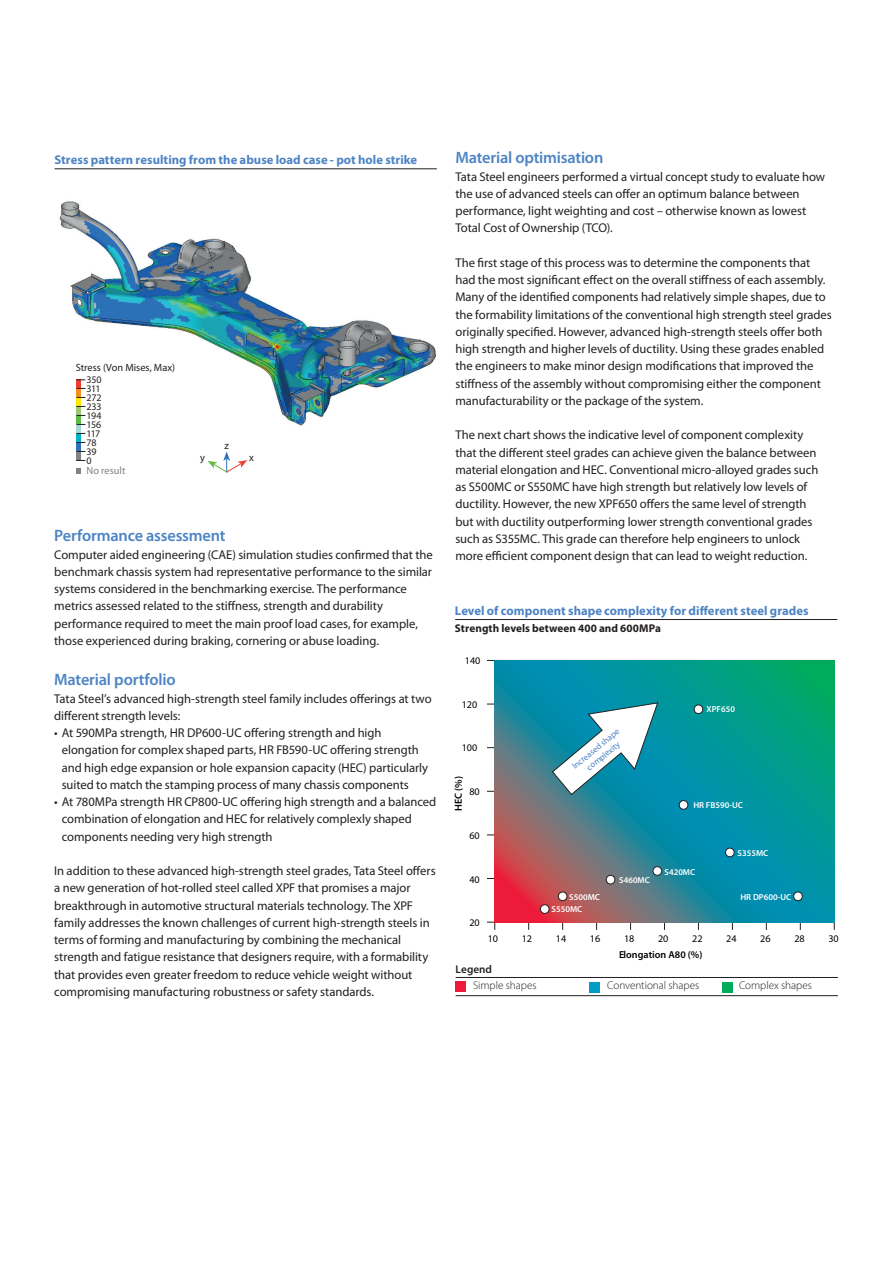
<style>
.page{position:relative;width:893px;height:1263px;background:#fff}
.page>*{position:absolute;margin:0;border:0;box-sizing:border-box;transform-origin:0 0}
.Heading_4{font:600 16.5px "Myriad Pro";letter-spacing:-.015em;color:#4d84c4}
.Body_copy{font:12.75px/17.2px "Myriad Pro";letter-spacing:-.005em;color:#231f20}
.Titel_tabel{font:700 12.75px "Myriad Pro";color:#4d84c4}
.Legenda_tekst{font:300 11.25px "Myriad Pro";letter-spacing:-.005em;color:#231f20}
.Ondertitel_tabel_gra{font:700 11.25px "Myriad Pro";letter-spacing:.01em;color:#231f20}
.Body_copy-2{font:600 11.25px "Myriad Pro";letter-spacing:.005em;color:#231f20}
.Toelichting_plaatjes{font:10.5px "Myriad Pro";color:#231f20}
.Toelichting_plaatjes-2{font:10.5px "Myriad Pro";color:#808285}
.t1{font:10.2px "Myriad Pro";color:#000001}
.t2{font:600 10.2px "Myriad Pro";color:#000001}
.Toelichting_plaatjes-3{font:10.05px "Myriad Pro";letter-spacing:-.02em;color:#231f20}
.t3{font:600 8.7px/12.5px "Myriad Pro";color:#fff}
.t4{font:8.7px/10.5px "Myriad Pro";color:#4d84c4;text-align:center}
</style>
<div class="page">
<img style="left:59px;top:201px;width:377px;height:233px">
<div style="left:76px;top:380px;width:5px;height:9px;background:#ee3e34"></div>
<div style="left:76px;top:389px;width:5px;height:9px;background:#f68e1e"></div>
<div style="left:76px;top:434px;width:5px;height:9px;background:#00b5cb"></div>
<div style="left:76px;top:398px;width:5px;height:9px;background:#ffe901"></div>
<div style="left:76px;top:407px;width:5px;height:9px;background:#99ca6d"></div>
<div style="left:76px;top:416px;width:5px;height:9px;background:#5dbb46"></div>
<div style="left:76px;top:443px;width:5px;height:9px;background:#2e71b9"></div>
<div style="left:76px;top:425px;width:5px;height:9px;background:#a5dad4"></div>
<div style="left:76px;top:452px;width:5px;height:9px;background:#808285"></div>
<svg style="left:76px;top:468px;width:5px;height:6px"></svg>
<svg style="left:207px;top:451px;width:40px;height:22px"></svg>
<hr style="left:55px;top:168px;width:382px;height:1px;background:#231f20">
<hr style="left:494px;top:660px;width:1px;height:245px;background:#231f20">
<svg style="left:487px;top:922px;width:8px;height:8px"></svg>
<svg style="left:495px;top:660px;width:339px;height:262px;background:#28888e"></svg>
<div style="left:679px;top:800px;width:9px;height:9px;background:#fff;border-radius:50%"></div>
<div style="left:679px;top:800px;width:9px;height:9px;border:1px solid #231f20;border-radius:50%"></div>
<div style="left:694px;top:705px;width:9px;height:9px;background:#fff;border-radius:50%"></div>
<div style="left:694px;top:705px;width:9px;height:9px;border:1px solid #231f20;border-radius:50%"></div>
<div style="left:540px;top:905px;width:9px;height:8px;background:#fff;border-radius:50%"></div>
<div style="left:540px;top:904px;width:9px;height:10px;border:1px solid #231f20;border-radius:50%"></div>
<div style="left:558px;top:892px;width:9px;height:9px;background:#fff;border-radius:50%"></div>
<div style="left:558px;top:892px;width:9px;height:9px;border:1px solid #231f20;border-radius:50%"></div>
<div style="left:606px;top:875px;width:9px;height:9px;background:#fff;border-radius:50%"></div>
<div style="left:606px;top:875px;width:9px;height:9px;border:1px solid #231f20;border-radius:50%"></div>
<div style="left:653px;top:867px;width:9px;height:8px;background:#fff;border-radius:50%"></div>
<div style="left:653px;top:866px;width:9px;height:9px;border:1px solid #231f20;border-radius:50%"></div>
<div style="left:725px;top:848px;width:9px;height:9px;background:#fff;border-radius:50%"></div>
<div style="left:725px;top:848px;width:9px;height:9px;border:1px solid #231f20;border-radius:50%"></div>
<div style="left:794px;top:892px;width:8px;height:9px;background:#fff;border-radius:50%"></div>
<div style="left:793px;top:892px;width:10px;height:9px;border:1px solid #231f20;border-radius:50%"></div>
<svg style="left:552px;top:702px;width:106px;height:93px"></svg>
<hr style="left:455px;top:619px;width:382px;height:1px;background:#231f20">
<div style="left:456px;top:981px;width:10px;height:11px;background:#ed1a3a"></div>
<div style="left:589px;top:982px;width:10px;height:10px;background:#009cc5"></div>
<div style="left:722px;top:982px;width:11px;height:10px;background:#00ab5b"></div>
<hr style="left:456px;top:977px;width:382px;height:1px;background:#231f20">
<hr style="left:456px;top:995px;width:382px;height:1px;background:#231f20">
<p class="Titel_tabel" style="left:55px;top:152px;width:364px">Stress pattern resulting from the abuse load case - pot hole strike</p>
<p class="Toelichting_plaatjes" style="left:76px;top:361px;width:101px">Stress (Von Mises, Max)</p>
<p class="Toelichting_plaatjes-3" style="left:87px;top:374px;width:17px">350</p>
<p class="Toelichting_plaatjes-3" style="left:87px;top:383px;width:15px">311</p>
<p class="Toelichting_plaatjes-3" style="left:87px;top:392px;width:17px">272</p>
<p class="Toelichting_plaatjes-3" style="left:87px;top:401px;width:17px">233</p>
<p class="Toelichting_plaatjes-3" style="left:87px;top:410px;width:16px">194</p>
<p class="Toelichting_plaatjes-3" style="left:87px;top:419px;width:16px">156</p>
<p class="Toelichting_plaatjes-3" style="left:87px;top:428px;width:15px">117</p>
<p class="Toelichting_plaatjes-3" style="left:87px;top:437px;width:12px">78</p>
<p class="Toelichting_plaatjes-3" style="left:87px;top:446px;width:12px">39</p>
<p class="Toelichting_plaatjes-3" style="left:87px;top:455px;width:7px">0</p>
<p class="Toelichting_plaatjes-2" style="left:86px;top:465px;width:40px">No result</p>
<p class="Toelichting_plaatjes" style="left:224px;top:440px;width:6px">z</p>
<p class="Toelichting_plaatjes" style="left:200px;top:451px;width:6px">y</p>
<p class="Toelichting_plaatjes" style="left:249px;top:451px;width:6px">x</p>
<p class="Heading_4" style="left:54px;top:527px;width:173px">Performance assessment</p>
<p class="Body_copy" style="left:54px;top:546px;width:380px">Computer aided engineering (CAE) simulation studies confirmed that the benchmark chassis system had representative performance to the similar systems considered in the benchmarking exercise. The performance metrics assessed related to the stiffness, strength and durability performance required to meet the main proof load cases, for example, those experienced during braking, cornering or abuse loading.</p>
<p class="Heading_4" style="left:54px;top:671px;width:123px">Material portfolio</p>
<p class="Body_copy" style="left:54px;top:690px;width:379px">Tata Steel’s advanced high-strength steel family includes offerings at two different strength levels:</p>
<p class="Body_copy" style="left:62px;top:724px;width:368px;text-indent:-8px">• At 590MPa strength, HR DP600-UC offering strength and high elongation for complex shaped parts, HR FB590-UC offering strength and high edge expansion or hole expansion capacity (HEC) particularly suited to match the stamping process of many chassis components</p>
<p class="Body_copy" style="left:62px;top:793px;width:376px;text-indent:-8px">• At 780MPa strength HR CP800-UC offering high strength and a balanced combination of elongation and HEC for relatively complexly shaped components needing very high strength</p>
<p class="Body_copy" style="left:54px;top:862px;width:383px">In addition to these advanced high-strength steel grades, Tata Steel offers a new generation of hot-rolled steel called XPF that promises a major breakthrough in automotive structural materials technology. The XPF family addresses the known challenges of current high-strength steels in terms of forming and manufacturing by combining the mechanical strength and fatigue resistance that designers require, with a formability that provides even greater freedom to reduce vehicle weight without compromising manufacturing robustness or safety standards.</p>
<p class="Heading_4" style="left:455px;top:149px;width:149px">Material optimisation</p>
<p class="Body_copy" style="left:455px;top:168px;width:371px">Tata Steel engineers performed a virtual concept study to evaluate how the use of advanced steels can offer an optimum balance between performance, light weighting and cost – otherwise known as lowest Total Cost of Ownership (TCO).</p>
<p class="Body_copy" style="left:455px;top:254px;width:378px">The first stage of this process was to determine the components that had the most significant effect on the overall stiffness of each assembly.<br>Many of the identified components had relatively simple shapes, due to the formability limitations of the conventional high strength steel grades originally specified. However, advanced high-strength steels offer both high strength and higher levels of ductility. Using these grades enabled the engineers to make minor design modifications that improved the stiffness of the assembly without compromising either the component manufacturability or the package of the system.</p>
<p class="Body_copy" style="left:455px;top:427px;width:364px">The next chart shows the indicative level of component complexity that the different steel grades can achieve given the balance between material elongation and HEC. Conventional micro-alloyed grades such as S500MC or S550MC have high strength but relatively low levels of ductility. However, the new XPF650 offers the same level of strength but with ductility outperforming lower strength conventional grades such as S355MC. This grade can therefore help engineers to unlock more efficient component design that can lead to weight reduction.</p>
<p class="Titel_tabel" style="left:455px;top:603px;width:355px">Level of component shape complexity for different steel grades</p>
<p class="Ondertitel_tabel_gra" style="left:455px;top:622px;width:208px">Strength levels between 400 and 600MPa</p>
<p class="t1" style="left:465px;top:655px;width:17px">140</p>
<p class="t1" style="left:462px;top:699px;width:17px">120</p>
<p class="t1" style="left:462px;top:742px;width:17px">100</p>
<p class="t2" style="left:453px;top:811px;width:36px;rotate:-90deg">HEC (%)</p>
<p class="t1" style="left:469px;top:786px;width:12px">80</p>
<p class="t1" style="left:469px;top:830px;width:12px">60</p>
<p class="t1" style="left:469px;top:873px;width:12px">40</p>
<p class="t1" style="left:469px;top:917px;width:12px">20</p>
<p class="t4" style="left:570px;top:763px;width:60px;rotate:-40deg">Increased shape complexity</p>
<p class="t3" style="left:707px;top:703px;width:30px">XPF650</p>
<p class="t3" style="left:693px;top:799px;width:51px">HR FB590-UC</p>
<p class="t3" style="left:552px;top:891px;width:50px;text-indent:18px">S500MC<br>S550MC</p>
<p class="t3" style="left:619px;top:874px;width:32px">S460MC</p>
<p class="t3" style="left:664px;top:866px;width:32px">S420MC</p>
<p class="t3" style="left:738px;top:847px;width:32px">S355MC</p>
<p class="t3" style="left:740px;top:891px;width:52px">HR DP600-UC</p>
<p class="t1" style="left:488px;top:933px;width:12px">10</p>
<p class="t1" style="left:522px;top:933px;width:12px">12</p>
<p class="t1" style="left:556px;top:933px;width:12px">14</p>
<p class="t1" style="left:590px;top:933px;width:12px">16</p>
<p class="t1" style="left:624px;top:933px;width:12px">18</p>
<p class="t1" style="left:658px;top:933px;width:12px">20</p>
<p class="t1" style="left:692px;top:933px;width:12px">22</p>
<p class="t1" style="left:726px;top:933px;width:12px">24</p>
<p class="t1" style="left:760px;top:933px;width:12px">26</p>
<p class="t1" style="left:794px;top:933px;width:12px">28</p>
<p class="t1" style="left:828px;top:933px;width:12px">30</p>
<p class="t2" style="left:619px;top:949px;width:85px">Elongation A80 (%)</p>
<p class="Body_copy-2" style="left:456px;top:963px;width:38px">Legend</p>
<p class="Legenda_tekst" style="left:473px;top:979px;width:65px">Simple shapes</p>
<p class="Legenda_tekst" style="left:607px;top:979px;width:93px">Conventional shapes</p>
<p class="Legenda_tekst" style="left:739px;top:979px;width:75px">Complex shapes</p>
</div>
